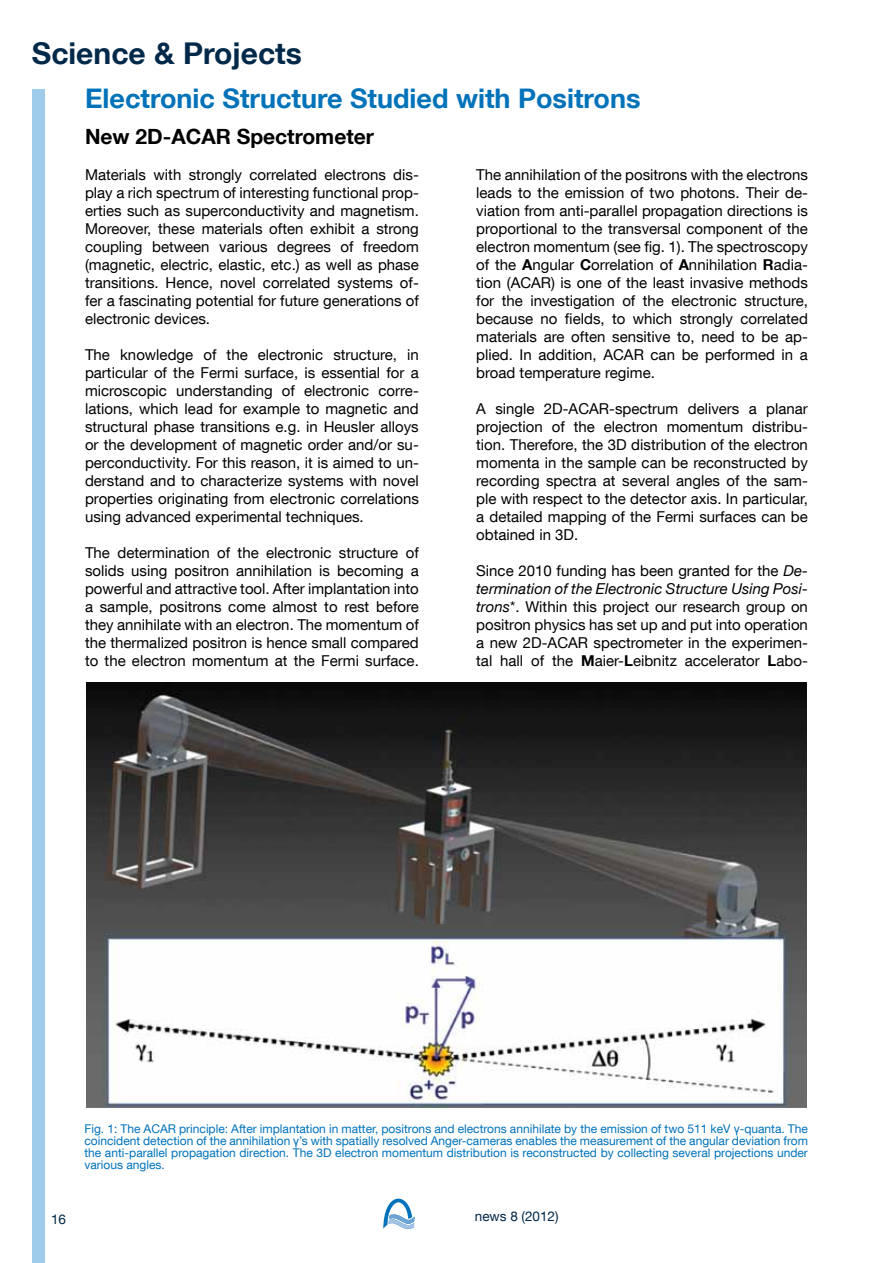
<style>
.page{position:relative;width:893px;height:1263px;background:#fff}
.page>*{position:absolute;margin:0;border:0;box-sizing:border-box;transform-origin:0 0}
.News_Bereichstitel{font:700 30px "TUM Neue Helvetica";color:#002848}
.NEWS_Lauftext_Uebers{font:700 27px "TUM Neue Helvetica";color:#0072ba}
.NEWS_Lauftext_Unterü{font:700 21px "TUM Neue Helvetica";color:#000}
.NEWS_Lauftext{font:15px/18px "TUM Neue Helvetica";color:#000;text-align:justify}
.t1{font:13.5px "TUM Neue Helvetica";color:#002848}
.NEWS_Bildunterschrif{font:12px/12px "TUM Neue Helvetica";color:#0072ba;text-align:justify}
.s1{font-weight:700}
.s2{font-style:italic}
.s3{font-family:"Arial"}
</style>
<div class="page">
<svg style="left:383px;top:1198px;width:31px;height:31px"></svg>
<img style="left:86px;top:682px;width:721px;height:425px">
<div style="left:32px;top:89px;width:13px;height:1174px;background:#9eccea"></div>
<p class="News_Bereichstitel" style="left:32px;top:34px;width:272px">Science &amp; Projects</p>
<p class="NEWS_Lauftext_Uebers" style="left:85px;top:81px;width:557px">Electronic Structure Studied with Positrons</p>
<p class="NEWS_Lauftext_Unterü" style="left:85px;top:123px;width:290px">New 2D-ACAR Spectrometer</p>
<p class="NEWS_Lauftext" style="left:85px;top:165px;width:335px">Materials with strongly correlated electrons dis&shy;play a rich spectrum of interesting functional prop&shy;erties such as superconductivity and magnetism.<br>Moreover, these materials often exhibit a strong coupling between various degrees of freedom (magnetic, electric, elastic, etc.) as well as phase transitions. Hence, novel correlated systems of&shy;fer a fascinating potential for future generations of electronic devices.</p>
<p class="NEWS_Lauftext" style="left:85px;top:345px;width:335px">The knowledge of the electronic structure, in particular of the Fermi surface, is essential for a microscopic understanding of electronic corre&shy;lations, which lead for example to magnetic and structural phase transitions e.g. in Heusler alloys or the development of magnetic order and/or su&shy;perconductivity. For this reason, it is aimed to un&shy;derstand and to characterize systems with novel properties originating from electronic correlations using advanced experimental techniques.</p>
<p class="NEWS_Lauftext" style="left:85px;top:543px;width:335px">The determination of the electronic structure of solids using positron annihilation is becoming a powerful and attractive tool. After implantation into a sample, positrons come almost to rest before they annihilate with an electron. The momentum of the thermalized positron is hence small compared to the electron momentum at the Fermi surface.</p>
<p class="NEWS_Lauftext" style="left:476px;top:165px;width:333px">The annihilation of the positrons with the electrons leads to the emission of two photons. Their de&shy;viation from anti-parallel propagation directions is proportional to the transversal component of the electron momentum (see fig. 1). The spectroscopy of the <span class="s1">A</span>ngular <span class="s1">C</span>orrelation of <span class="s1">A</span>nnihilation <span class="s1">R</span>adia&shy;tion (ACAR) is one of the least invasive methods for the investigation of the electronic structure, because no fields, to which strongly correlated materials are often sensitive to, need to be ap&shy;plied. In addition, ACAR can be performed in a broad temperature regime.</p>
<p class="NEWS_Lauftext" style="left:476px;top:399px;width:333px">A single 2D-ACAR-spectrum delivers a planar projection of the electron momentum distribu&shy;tion. Therefore, the 3D distribution of the electron momenta in the sample can be reconstructed by recording spectra at several angles of the sam&shy;ple with respect to the detector axis. In particular, a detailed mapping of the Fermi surfaces can be obtained in 3D.</p>
<p class="NEWS_Lauftext" style="left:476px;top:561px;width:333px">Since 2010 funding has been granted for the <span class="s2">De&shy;termination of the Electronic Structure Using Posi&shy;trons</span>*. Within this project our research group on positron physics has set up and put into operation a new 2D-ACAR spectrometer in the experimen&shy;tal hall of the <span class="s1">M</span>aier-<span class="s1">L</span>eibnitz accelerator <span class="s1">L</span>abo-</p>
<p class="t1" style="left:51px;top:1211px;width:16px">16</p>
<p class="NEWS_Bildunterschrif" style="left:84px;top:1123px;width:725px">Fig. 1: The ACAR principle: After implantation in matter, positrons and electrons annihilate by the emission of two 511 keV <span class="s3">γ</span>-quanta. The coincident detection of the annihilation <span class="s3">γ</span>’s with spatially resolved Anger-cameras enables the measurement of the angular deviation from the anti-parallel propagation direction. The 3D electron momentum distribution is reconstructed by collecting several projections under various angles.</p>
<p class="t1" style="left:475px;top:1207px;width:85px">news 8 (2012)</p>
</div>
